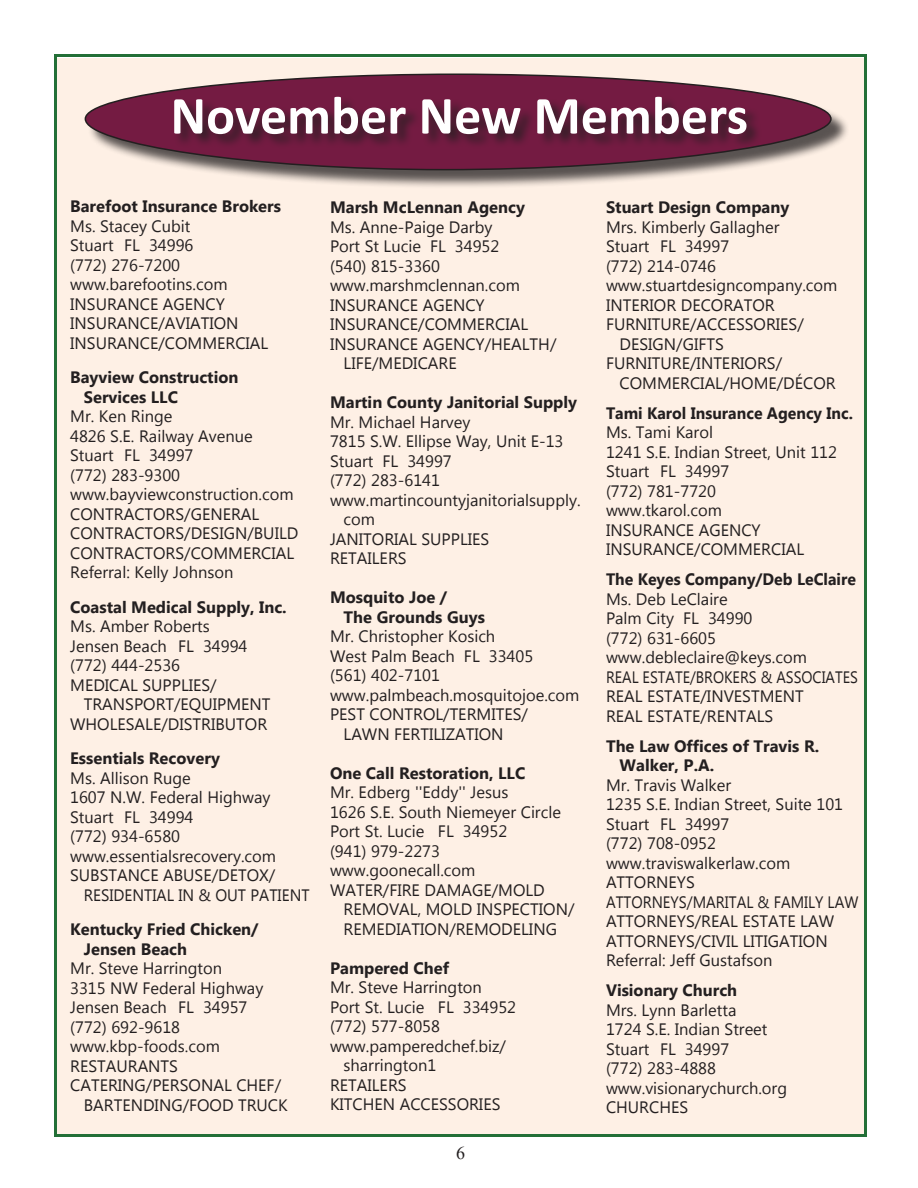
<style>
.page{position:relative;width:918px;height:1188px;background:#fff}
.page>*{position:absolute;margin:0;border:0;box-sizing:border-box;transform-origin:0 0}
.t1{font:700 54px "Calibri";color:#fff}
.t2{font:18px "Times New Roman";color:#231f20}
.t3{font:16.5px/19.5px "Microsoft Tai Le";color:#231f20}
.t4{font:700 16.5px/19.5px "Microsoft Tai Le";color:#231f20}
.t5{font:700 16.5px "Microsoft Tai Le";color:#231f20;scale:.96 1}
.t6{font:16.5px "Microsoft Tai Le";color:#231f20;scale:.95 1}
</style>
<div class="page">
<div style="left:56px;top:58px;width:810px;height:1078px;background:#fef0e5"></div>
<div style="left:87px;top:76px;width:763px;height:113px;background:#231f20;opacity:.75"></div>
<svg style="left:84px;top:73px;width:748px;height:98px"></svg>
<div style="left:173px;top:96px;width:589px;height:54px;background:#231f20;opacity:.75"></div>
<h1 class="t1" style="left:171px;top:83px;width:579px">November New Members</h1>
<p class="t4" style="left:70px;top:198px;width:212px">Barefoot Insurance Brokers</p>
<p class="t3" style="left:70px;top:218px;width:200px">Ms. Stacey Cubit<br>Stuart FL 34996<br>(772) 276-7200 www.barefootins.com<br>INSURANCE AGENCY<br>INSURANCE/AVIATION<br>INSURANCE/COMMERCIAL</p>
<p class="t4" style="left:84px;top:369px;width:156px;text-indent:-14px">Bayview Construction<br>Services LLC</p>
<p class="t3" style="left:70px;top:408px;width:230px">Mr. Ken Ringe<br>4826 S.E. Railway Avenue<br>Stuart FL 34997<br>(772) 283-9300 www.bayviewconstruction.com<br>CONTRACTORS/GENERAL<br>CONTRACTORS/DESIGN/BUILD<br>CONTRACTORS/COMMERCIAL<br>Referral: Kelly Johnson</p>
<p class="t4" style="left:70px;top:599px;width:218px">Coastal Medical Supply, Inc.</p>
<p class="t3" style="left:70px;top:618px;width:179px">Ms. Amber Roberts<br>Jensen Beach FL 34994 (772) 444-2536<br>MEDICAL SUPPLIES/</p>
<p class="t3" style="left:70px;top:696px;width:202px;text-align:right">TRANSPORT/EQUIPMENT<br>WHOLESALE/DISTRIBUTOR</p>
<p class="t4" style="left:70px;top:750px;width:151px">Essentials Recovery</p>
<p class="t3" style="left:70px;top:770px;width:122px">Ms. Allison Ruge</p>
<p class="t3" style="left:70px;top:789px;width:202px">1607 N.W. Federal Highway</p>
<p class="t3" style="left:70px;top:809px;width:125px">Stuart FL 34994</p>
<p class="t3" style="left:70px;top:828px;width:112px">(772) 934-6580</p>
<p class="t3" style="left:70px;top:848px;width:207px">www.essentialsrecovery.com</p>
<p class="t3" style="left:70px;top:867px;width:207px">SUBSTANCE ABUSE/DETOX/</p>
<p class="t6" style="left:84px;top:888px;width:239px">RESIDENTIAL IN &amp; OUT PATIENT</p>
<p class="t4" style="left:84px;top:921px;width:176px;text-indent:-14px">Kentucky Fried Chicken/<br>Jensen Beach</p>
<p class="t3" style="left:70px;top:960px;width:153px">Mr. Steve Harrington</p>
<p class="t3" style="left:70px;top:980px;width:195px">3315 NW Federal Highway</p>
<p class="t3" style="left:70px;top:999px;width:179px">Jensen Beach FL 34957</p>
<p class="t3" style="left:70px;top:1019px;width:112px">(772) 692-9618</p>
<p class="t3" style="left:70px;top:1038px;width:151px">www.kbp-foods.com</p>
<p class="t3" style="left:70px;top:1058px;width:109px">RESTAURANTS</p>
<p class="t3" style="left:70px;top:1077px;width:212px">CATERING/PERSONAL CHEF/</p>
<p class="t3" style="left:84px;top:1097px;width:206px">BARTENDING/FOOD TRUCK</p>
<p class="t4" style="left:330px;top:199px;width:196px">Marsh McLennan Agency</p>
<p class="t3" style="left:330px;top:219px;width:164px">Ms. Anne-Paige Darby</p>
<p class="t3" style="left:330px;top:238px;width:171px">Port St Lucie FL 34952</p>
<p class="t3" style="left:330px;top:258px;width:112px">(540) 815-3360</p>
<p class="t3" style="left:330px;top:277px;width:191px">www.marshmclennan.com</p>
<p class="t3" style="left:330px;top:297px;width:156px">INSURANCE AGENCY</p>
<p class="t3" style="left:330px;top:316px;width:200px">INSURANCE/COMMERCIAL</p>
<p class="t3" style="left:330px;top:336px;width:228px">INSURANCE AGENCY/HEALTH/</p>
<p class="t3" style="left:344px;top:355px;width:115px">LIFE/MEDICARE</p>
<p class="t4" style="left:330px;top:394px;width:249px">Martin County Janitorial Supply</p>
<p class="t3" style="left:330px;top:414px;width:142px">Mr. Michael Harvey</p>
<p class="t3" style="left:330px;top:433px;width:235px">7815 S.W. Ellipse Way, Unit E-13</p>
<p class="t3" style="left:330px;top:453px;width:123px">Stuart FL 34997</p>
<p class="t3" style="left:330px;top:472px;width:112px">(772) 283-6141</p>
<p class="t3" style="left:330px;top:492px;width:252px">www.martincountyjanitorialsupply.</p>
<p class="t3" style="left:344px;top:511px;width:33px">com</p>
<p class="t3" style="left:330px;top:531px;width:161px">JANITORIAL SUPPLIES</p>
<p class="t3" style="left:330px;top:550px;width:78px">RETAILERS</p>
<p class="t4" style="left:344px;top:589px;width:143px;text-indent:-14px">Mosquito Joe /<br>The Grounds Guys</p>
<p class="t3" style="left:330px;top:628px;width:167px">Mr. Christopher Kosich</p>
<p class="t3" style="left:330px;top:648px;width:205px">West Palm Beach FL 33405</p>
<p class="t3" style="left:330px;top:667px;width:112px">(561) 402-7101</p>
<p class="t3" style="left:330px;top:687px;width:251px">www.palmbeach.mosquitojoe.com</p>
<p class="t3" style="left:330px;top:706px;width:199px">PEST CONTROL/TERMITES/</p>
<p class="t3" style="left:344px;top:726px;width:162px">LAWN FERTILIZATION</p>
<p class="t4" style="left:330px;top:765px;width:197px">One Call Restoration, LLC</p>
<p class="t3" style="left:330px;top:784px;width:180px">Mr. Edberg ''Eddy'' Jesus</p>
<p class="t3" style="left:330px;top:804px;width:232px">1626 S.E. South Niemeyer Circle</p>
<p class="t3" style="left:330px;top:823px;width:179px">Port St. Lucie FL 34952</p>
<p class="t3" style="left:330px;top:843px;width:112px">(941) 979-2273</p>
<p class="t3" style="left:330px;top:862px;width:147px">www.goonecall.com</p>
<p class="t3" style="left:330px;top:882px;width:216px">WATER/FIRE DAMAGE/MOLD</p>
<p class="t3" style="left:344px;top:901px;width:232px">REMOVAL, MOLD INSPECTION/</p>
<p class="t3" style="left:344px;top:921px;width:215px">REMEDIATION/REMODELING</p>
<p class="t4" style="left:330px;top:960px;width:121px">Pampered Chef</p>
<p class="t3" style="left:330px;top:979px;width:153px">Mr. Steve Harrington</p>
<p class="t3" style="left:330px;top:999px;width:188px">Port St. Lucie FL 334952</p>
<p class="t3" style="left:330px;top:1018px;width:112px">(772) 577-8058</p>
<p class="t3" style="left:330px;top:1038px;width:178px">www.pamperedchef.biz/</p>
<p class="t3" style="left:344px;top:1057px;width:94px">sharrington1</p>
<p class="t3" style="left:330px;top:1077px;width:78px">RETAILERS</p>
<p class="t3" style="left:330px;top:1096px;width:172px">KITCHEN ACCESSORIES</p>
<p class="t2" style="left:456px;top:1142px;width:10px">6</p>
<p class="t4" style="left:606px;top:199px;width:185px">Stuart Design Company</p>
<p class="t3" style="left:606px;top:219px;width:175px">Mrs. Kimberly Gallagher</p>
<p class="t3" style="left:606px;top:238px;width:125px">Stuart FL 34997</p>
<p class="t3" style="left:606px;top:258px;width:112px">(772) 214-0746</p>
<p class="t3" style="left:606px;top:277px;width:233px">www.stuartdesigncompany.com</p>
<p class="t3" style="left:606px;top:297px;width:170px">INTERIOR DECORATOR</p>
<p class="t3" style="left:606px;top:316px;width:199px">FURNITURE/ACCESSORIES/</p>
<p class="t3" style="left:620px;top:336px;width:106px">DESIGN/GIFTS</p>
<p class="t3" style="left:606px;top:355px;width:178px">FURNITURE/INTERIORS/</p>
<p class="t3" style="left:620px;top:375px;width:218px">COMMERCIAL/HOME/DÉCOR</p>
<p class="t5" style="left:606px;top:406px;width:259px">Tami Karol Insurance Agency Inc.</p>
<p class="t3" style="left:606px;top:424px;width:233px">Ms. Tami Karol<br>1241 S.E. Indian Street, Unit 112<br>Stuart FL 34997<br>(772) 781-7720<br>www.tkarol.com<br>INSURANCE AGENCY<br>INSURANCE/COMMERCIAL</p>
<p class="t5" style="left:606px;top:573px;width:262px">The Keyes Company/Deb LeClaire</p>
<p class="t3" style="left:606px;top:591px;width:253px">Ms. Deb LeClaire<br>Palm City FL 34990<br>(772) 631-6605 www.debleclaire@keys.com<br>REAL ESTATE/BROKERS &amp; ASSOCIATES<br>REAL ESTATE/INVESTMENT<br>REAL ESTATE/RENTALS</p>
<p class="t4" style="left:620px;top:738px;width:201px;text-indent:-14px">The Law Offices of Travis R.<br>Walker, P.A.</p>
<p class="t3" style="left:606px;top:777px;width:254px">Mr. Travis Walker<br>1235 S.E. Indian Street, Suite 101<br>Stuart FL 34997<br>(772) 708-0952 www.traviswalkerlaw.com<br>ATTORNEYS<br>ATTORNEYS/MARITAL &amp; FAMILY LAW<br>ATTORNEYS/REAL ESTATE LAW<br>ATTORNEYS/CIVIL LITIGATION<br>Referral: Jeff Gustafson</p>
<p class="t4" style="left:606px;top:982px;width:133px">Visionary Church</p>
<p class="t3" style="left:606px;top:1002px;width:183px">Mrs. Lynn Barletta<br>1724 S.E. Indian Street<br>Stuart FL 34997<br>(772) 283-4888 www.visionarychurch.org<br>CHURCHES</p>
</div>
